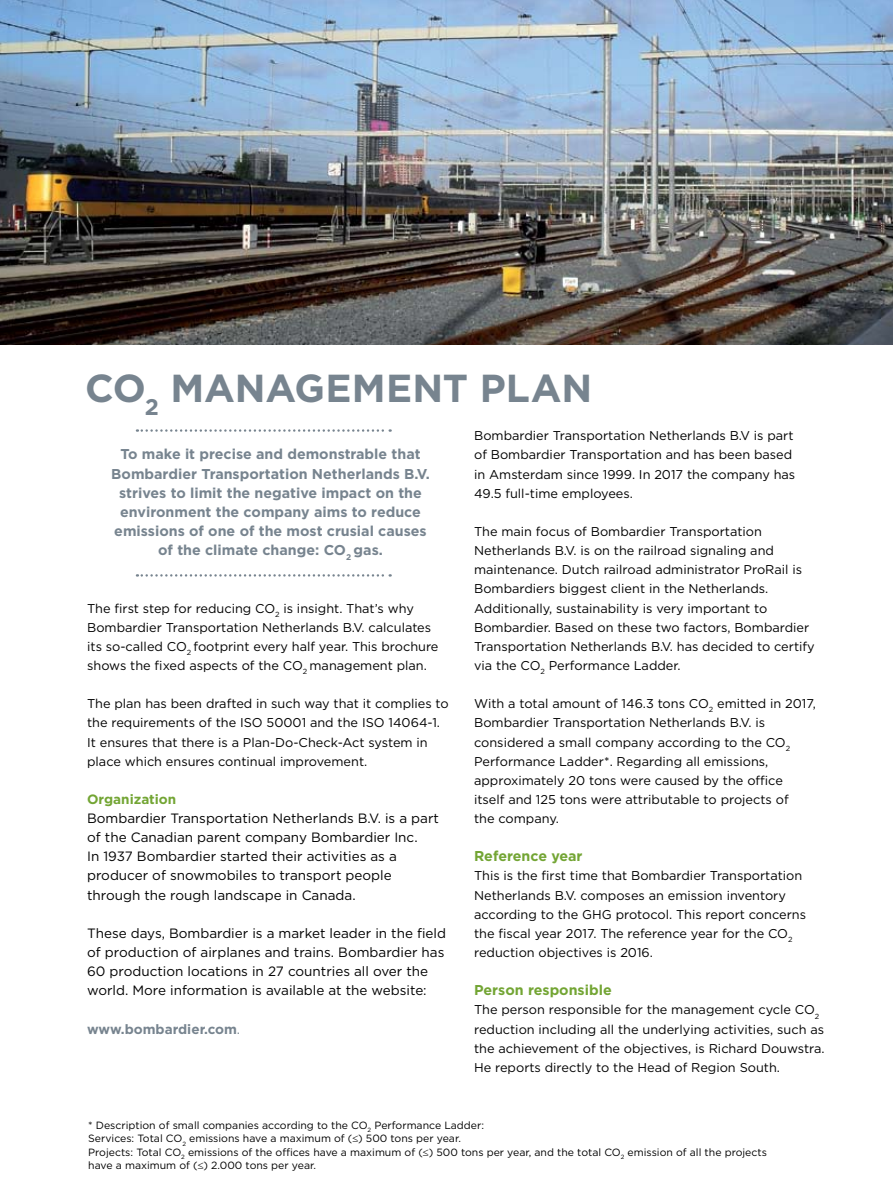
<style>
.page{position:relative;width:893px;height:1191px;background:#fff}
.page>*{position:absolute;margin:0;border:0;box-sizing:border-box;transform-origin:0 0}
.t1{font:700 39px "Gotham";color:#77848f}
.t2{font:700 14.25px/19.2px "Gotham";color:#77848f;text-align:center}
.t3{font:700 14.25px "Gotham";color:#73a534}
.t4{font:13.5px/19.2px "Gotham";color:#000}
.t5{font:700 13.5px "Gotham";color:#77848f}
.t6{font:700 13.5px "Gotham";color:#73a534}
.t7{font:12.75px/19.2px "Gotham";color:#000}
.t8{font:10.5px/13.5px "Gotham";color:#000}
.s1{font-weight:400}
</style>
<div class="page">
<svg style="left:137px;top:429px;width:254px;height:3px"></svg>
<svg style="left:137px;top:574px;width:254px;height:2px"></svg>
<img style="left:0;top:0;width:893px;height:344px">
<h1 class="t1" style="left:85px;top:362px;width:150px">CO<sub>2</sub> Management</h1>
<h1 class="t1" style="left:480px;top:362px;width:54px">Plan</h1>
<p class="t7" style="left:474px;top:426px;width:323px">Bombardier Transportation Netherlands B.V is part of Bombardier Transportation and has been based in Amsterdam since 1999. In 2017 the company has 49.5 full-time employees.</p>
<p class="t7" style="left:474px;top:521px;width:342px">The main focus of Bombardier Transportation Netherlands B.V. is on the railroad signaling and maintenance. Dutch railroad administrator ProRail is Bombardiers biggest client in the Netherlands.<br>Additionally, sustainability is very important to Bombardier. Based on these two factors, Bombardier Transportation Netherlands B.V. has decided to certify via the CO<sub>2</sub> Performance Ladder.</p>
<p class="t7" style="left:474px;top:694px;width:343px">With a total amount of 146.3 tons CO<sub>2</sub> emitted in 2017, Bombardier Transportation Netherlands B.V. is considered a small company according to the CO<sub>2<br></sub>Performance Ladder*. Regarding all emissions, approximately 20 tons were caused by the office itself and 125 tons were attributable to projects of<br>the company.</p>
<p class="t3" style="left:474px;top:847px;width:110px">Reference year</p>
<p class="t7" style="left:474px;top:866px;width:333px">This is the first time that Bombardier Transportation Netherlands B.V. composes an emission inventory according to the GHG protocol. This report concerns the fiscal year 2017. The reference year for the CO<sub>2 </sub>reduction objectives is 2016.</p>
<p class="t3" style="left:474px;top:980px;width:139px">Person responsible</p>
<p class="t7" style="left:474px;top:1000px;width:352px">The person responsible for the management cycle CO<sub>2 </sub>reduction including all the underlying activities, such as the achievement of the objectives, is Richard Douwstra.<br>He reports directly to the Head of Region South.</p>
<p class="t2" style="left:111px;top:444px;width:320px">To make it precise and demonstrable that Bombardier Transportation Netherlands B.V. strives to limit the negative impact on the environment the company aims to reduce emissions of one of the most crusial causes of the climate change: CO<sub>2</sub> gas.</p>
<p class="t7" style="left:87px;top:598px;width:353px">The first step for reducing CO<sub>2</sub> is insight. That’s why Bombardier Transportation Netherlands B.V. calculates its so-called CO<sub>2</sub> footprint every half year. This brochure shows the fixed aspects of the CO<sub>2</sub> management plan.</p>
<p class="t7" style="left:87px;top:694px;width:363px">The plan has been drafted in such way that it complies to the requirements of the ISO 50001 and the ISO 14064-1.<br>It ensures that there is a Plan-Do-Check-Act system in place which ensures continual improvement.</p>
<p class="t6" style="left:87px;top:790px;width:91px">Organization</p>
<p class="t4" style="left:87px;top:808px;width:353px">Bombardier Transportation Netherlands B.V. is a part of the Canadian parent company Bombardier Inc.<br>In 1937 Bombardier started their activities as a producer of snowmobiles to transport people through the rough landscape in Canada.</p>
<p class="t4" style="left:87px;top:923px;width:360px">These days, Bombardier is a market leader in the field of production of airplanes and trains. Bombardier has 60 production locations in 27 countries all over the world. More information is available at the website:</p>
<p class="t5" style="left:87px;top:1019px;width:155px">www.bombardier.com<span class="s1">.</span></p>
<p class="t8" style="left:88px;top:1117px;width:680px">* Description of small companies according to the CO<sub>2</sub> Performance Ladder:<br>Services: Total CO<sub>2</sub> emissions have a maximum of (≤) 500 tons per year.<br>Projects: Total CO<sub>2</sub> emissions of the offices have a maximum of (≤) 500 tons per year, and the total CO<sub>2</sub> emission of all the projects have a maximum of (≤) 2.000 tons per year.</p>
</div>
